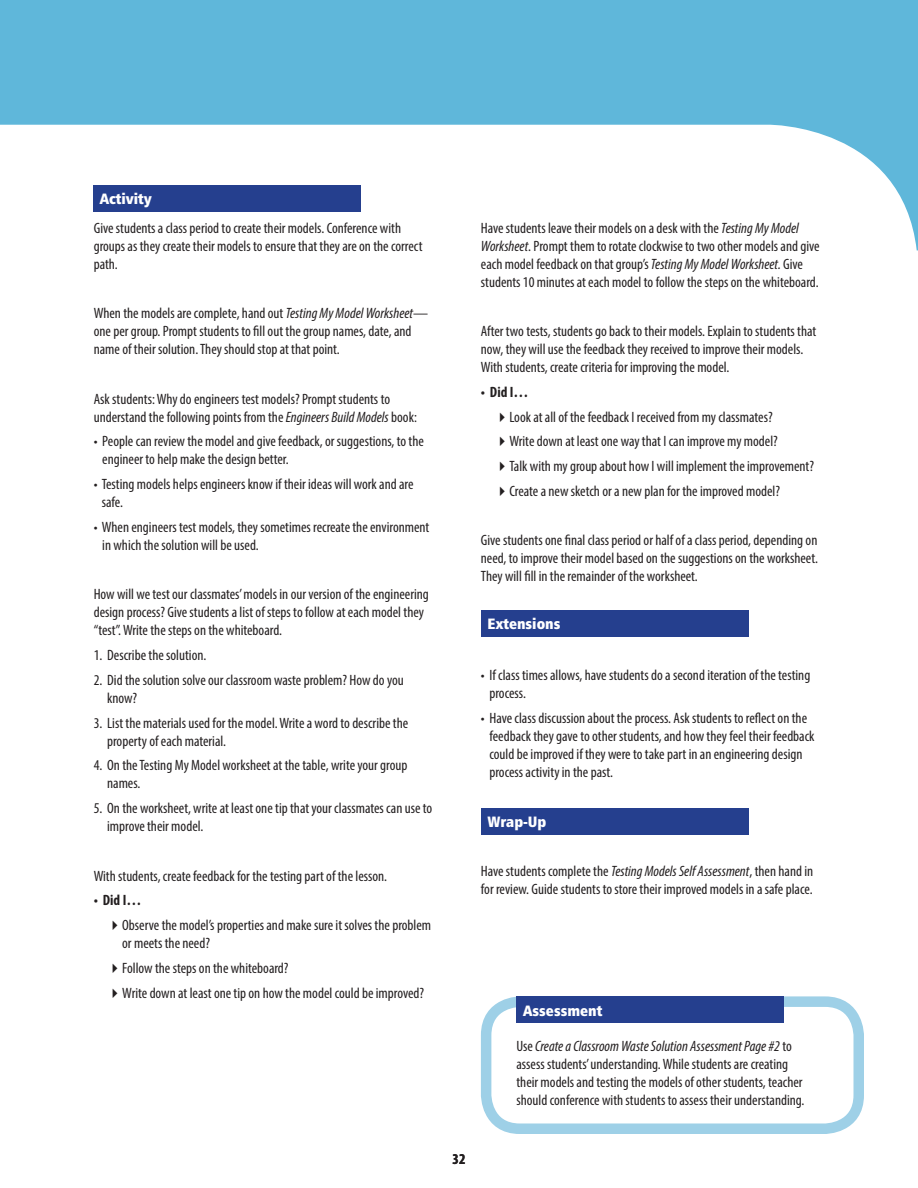
<style>
.page{position:relative;width:918px;height:1188px;background:#fff}
.page>*{position:absolute;margin:0;border:0;box-sizing:border-box;transform-origin:0 0}
.t1{font:condensed 15px/18px "Myriad Pro";color:#231f20}
.t2{font:15px "Humanist 777 BT Extra Black Cond B";color:#fff}
.t3{font:700 condensed 15px "Myriad Pro";color:#231f20}
.s1{font-style:italic}
</style>
<div class="page">
<svg style="left:0;top:0;width:918px;height:250px;fill:#5fb7da"></svg>
<div style="left:93px;top:185px;width:268px;height:27px;background:#253f8e"></div>
<div style="left:481px;top:808px;width:268px;height:27px;background:#253f8e"></div>
<div style="left:481px;top:610px;width:268px;height:27px;background:#253f8e"></div>
<div style="left:481px;top:996px;width:383px;height:138px;border:10px solid #9ed0e7;border-radius:34px"></div>
<div style="left:516px;top:996px;width:268px;height:27px;background:#253f8e"></div>
<p class="t2" style="left:100px;top:189px;width:54px">Activity</p>
<p class="t1" style="left:94px;top:219px;width:330px">Give students a class period to create their models. Conference with groups as they create their models to ensure that they are on the correct path.</p>
<p class="t1" style="left:94px;top:304px;width:336px">When the models are complete, hand out <span class="s1">Testing My Model Worksheet</span>— one per group. Prompt students to fill out the group names, date, and name of their solution. They should stop at that point.</p>
<p class="t1" style="left:94px;top:390px;width:325px">Ask students: Why do engineers test models? Prompt students to understand the following points from the <span class="s1">Engineers Build Models</span> book:</p>
<p class="t1" style="left:102px;top:432px;width:323px;text-indent:-9px">• People can review the model and give feedback, or suggestions, to the engineer to help make the design better.</p>
<p class="t1" style="left:102px;top:475px;width:313px;text-indent:-8px">• Testing models helps engineers know if their ideas will work and are safe.</p>
<p class="t1" style="left:102px;top:518px;width:329px;text-indent:-9px">• When engineers test models, they sometimes recreate the environment in which the solution will be used.</p>
<p class="t1" style="left:94px;top:585px;width:337px">How will we test our classmates’ models in our version of the engineering design process? Give students a list of steps to follow at each model they “test”. Write the steps on the whiteboard.</p>
<p class="t1" style="left:94px;top:646px;width:114px">1. Describe the solution.</p>
<p class="t1" style="left:107px;top:671px;width:298px;text-indent:-13px">2. Did the solution solve our classroom waste problem? How do you know?</p>
<p class="t1" style="left:107px;top:714px;width:303px;text-indent:-13px">3. List the materials used for the model. Write a word to describe the property of each material.</p>
<p class="t1" style="left:107px;top:756px;width:302px;text-indent:-13px">4. On the Testing My Model worksheet at the table, write your group names.</p>
<p class="t1" style="left:107px;top:799px;width:327px;text-indent:-13px">5. On the worksheet, write at least one tip that your classmates can use to improve their model.</p>
<p class="t1" style="left:94px;top:867px;width:295px">With students, create feedback for the testing part of the lesson.</p>
<p class="t3" style="left:94px;top:891px;width:49px">• Did I…</p>
<p class="t1" style="left:122px;top:916px;width:310px;text-indent:-15px">✔Observe the model’s properties and make sure it solves the problem or meets the need?</p>
<p class="t1" style="left:107px;top:959px;width:183px">✔Follow the steps on the whiteboard?</p>
<p class="t1" style="left:107px;top:984px;width:318px">✔Write down at least one tip on how the model could be improved?</p>
<p class="t1" style="left:481px;top:219px;width:340px">Have students leave their models on a desk with the <span class="s1">Testing My Model Worksheet</span>. Prompt them to rotate clockwise to two other models and give each model feedback on that group’s <span class="s1">Testing My Model Worksheet.</span> Give students 10 minutes at each model to follow the steps on the whiteboard.</p>
<p class="t1" style="left:481px;top:322px;width:337px">After two tests, students go back to their models. Explain to students that now, they will use the feedback they received to improve their models.<br>With students, create criteria for improving the model.</p>
<p class="t3" style="left:481px;top:383px;width:49px">• Did I…</p>
<p class="t1" style="left:494px;top:408px;width:280px">✔Look at all of the feedback I received from my classmates?</p>
<p class="t1" style="left:494px;top:432px;width:285px">✔Write down at least one way that I can improve my model?</p>
<p class="t1" style="left:494px;top:457px;width:321px">✔Talk with my group about how I will implement the improvement?</p>
<p class="t1" style="left:494px;top:482px;width:287px">✔Create a new sketch or a new plan for the improved model?</p>
<p class="t1" style="left:481px;top:531px;width:339px;text-align:justify">Give students one final class period or half of a class period, depending on need, to improve their model based on the suggestions on the worksheet.<br>They will fill in the remainder of the worksheet.</p>
<p class="t2" style="left:488px;top:615px;width:74px">Extensions</p>
<p class="t1" style="left:489px;top:666px;width:322px;text-indent:-9px">• If class times allows, have students do a second iteration of the testing process.</p>
<p class="t1" style="left:489px;top:709px;width:327px;text-indent:-9px">• Have class discussion about the process. Ask students to reflect on the feedback they gave to other students, and how they feel their feedback could be improved if they were to take part in an engineering design process activity in the past.</p>
<p class="t2" style="left:488px;top:813px;width:60px">Wrap-Up</p>
<p class="t1" style="left:481px;top:862px;width:334px">Have students complete the <span class="s1">Testing Models Self Assessment</span>, then hand in for review. Guide students to store their improved models in a safe place.</p>
<p class="t3" style="left:453px;top:1150px;width:14px">32</p>
<p class="t2" style="left:523px;top:1001px;width:81px">Assessment</p>
<p class="t1" style="left:516px;top:1037px;width:290px">Use <span class="s1">Create a Classroom Waste Solution Assessment Page #2</span> to assess students’ understanding. While students are creating their models and testing the models of other students, teacher should conference with students to assess their understanding.</p>
</div>
